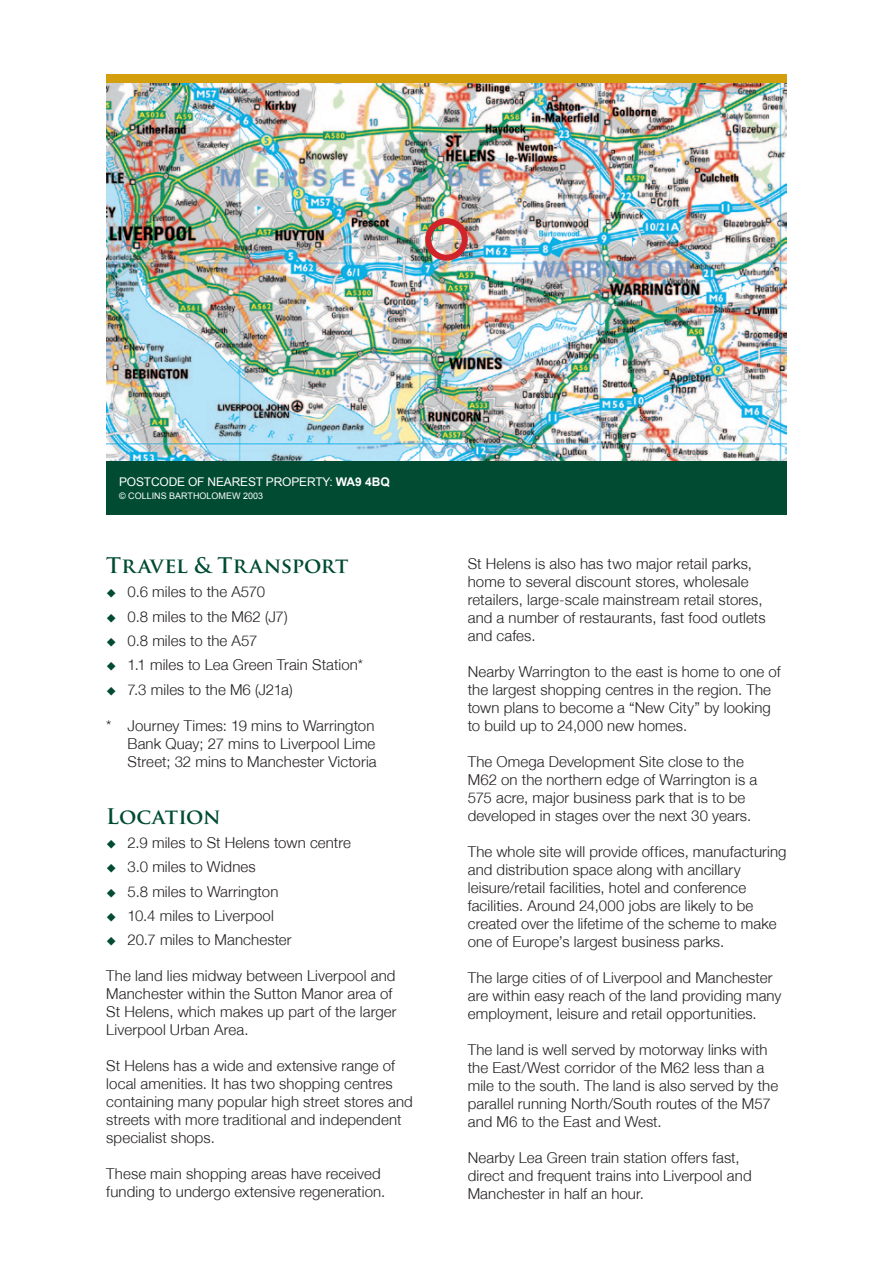
<style>
.page{position:relative;width:893px;height:1263px;background:#fff}
.page>*{position:absolute;margin:0;border:0;box-sizing:border-box;transform-origin:0 0}
.Body{font:700 21px "Trajan Pro";letter-spacing:-.005em;color:#004b31}
.Body-2{font:300 15px/18px "Helvetica Neue";letter-spacing:.01em;color:#231f20}
.Bullets{font:300 15px "Helvetica Neue";letter-spacing:.01em;color:#231f20}
.t1{font:12px "Arial";letter-spacing:-.015em;color:#fff}
.t2{font:9px "Arial";color:#fff}
.s1{font-weight:700}
</style>
<div class="page">
<img style="left:106px;top:83px;width:681px;height:378px">
<div style="left:106px;top:74px;width:681px;height:9px;background:#d49f0c"></div>
<div style="left:425px;top:218px;width:43px;height:43px;border:6px solid #d1232a;border-radius:50%"></div>
<div style="left:106px;top:461px;width:681px;height:53px;background:#004b31"></div>
<p class="t1" style="left:119px;top:473px;width:272px">POSTCODE OF NEAREST PROPERTY: <span class="s1">WA9 4BQ</span></p>
<p class="t2" style="left:119px;top:490px;width:146px">© COLLINS BARTHOLOMEW 2003</p>
<p class="Body" style="left:106px;top:552px;width:244px">Travel &amp; Transport</p>
<p class="Bullets" style="left:128px;top:583px;width:139px">0.6 miles to the A570</p>
<p class="Bullets" style="left:128px;top:607px;width:162px">0.8 miles to the M62 (J7)</p>
<p class="Bullets" style="left:128px;top:631px;width:131px">0.8 miles to the A57</p>
<p class="Bullets" style="left:128px;top:656px;width:237px">1.1 miles to Lea Green Train Station*</p>
<p class="Bullets" style="left:128px;top:680px;width:167px">7.3 miles to the M6 (J21a)</p>
<p class="Body-2" style="left:128px;top:716px;width:251px;text-indent:-21px">* Journey Times: 19 mins to Warrington<br>Bank Quay; 27 mins to Liverpool Lime<br>Street; 32 mins to Manchester Victoria</p>
<p class="Body" style="left:106px;top:803px;width:116px">Location</p>
<p class="Bullets" style="left:128px;top:833px;width:225px">2.9 miles to St Helens town centre</p>
<p class="Bullets" style="left:128px;top:858px;width:130px">3.0 miles to Widnes</p>
<p class="Bullets" style="left:128px;top:882px;width:152px">5.8 miles to Warrington</p>
<p class="Bullets" style="left:128px;top:906px;width:148px">10.4 miles to Liverpool</p>
<p class="Bullets" style="left:128px;top:931px;width:166px">20.7 miles to Manchester</p>
<p class="Body-2" style="left:106px;top:967px;width:292px">The land lies midway between Liverpool and Manchester within the Sutton Manor area of St Helens, which makes up part of the larger Liverpool Urban Area.</p>
<p class="Body-2" style="left:106px;top:1057px;width:308px">St Helens has a wide and extensive range of local amenities. It has two shopping centres containing many popular high street stores and streets with more traditional and independent specialist shops.</p>
<p class="Body-2" style="left:106px;top:1165px;width:280px">These main shopping areas have received funding to undergo extensive regeneration.</p>
<p class="Body-2" style="left:468px;top:554px;width:299px">St Helens is also has two major retail parks, home to several discount stores, wholesale retailers, large-scale mainstream retail stores, and a number of restaurants, fast food outlets and cafes.</p>
<p class="Body-2" style="left:468px;top:662px;width:314px">Nearby Warrington to the east is home to one of the largest shopping centres in the region. The town plans to become a “New City” by looking to build up to 24,000 new homes.</p>
<p class="Body-2" style="left:468px;top:752px;width:291px">The Omega Development Site close to the M62 on the northern edge of Warrington is a 575 acre, major business park that is to be developed in stages over the next 30 years.</p>
<p class="Body-2" style="left:468px;top:842px;width:320px">The whole site will provide offices, manufacturing and distribution space along with ancillary leisure/retail facilities, hotel and conference facilities. Around 24,000 jobs are likely to be created over the lifetime of the scheme to make one of Europe’s largest business parks.</p>
<p class="Body-2" style="left:468px;top:968px;width:315px">The large cities of of Liverpool and Manchester are within easy reach of the land providing many employment, leisure and retail opportunities.</p>
<p class="Body-2" style="left:468px;top:1040px;width:312px">The land is well served by motorway links with the East/West corridor of the M62 less than a mile to the south. The land is also served by the parallel running North/South routes of the M57 and M6 to the East and West.</p>
<p class="Body-2" style="left:468px;top:1148px;width:285px">Nearby Lea Green train station offers fast, direct and frequent trains into Liverpool and<br>Manchester in half an hour.</p>
</div>
